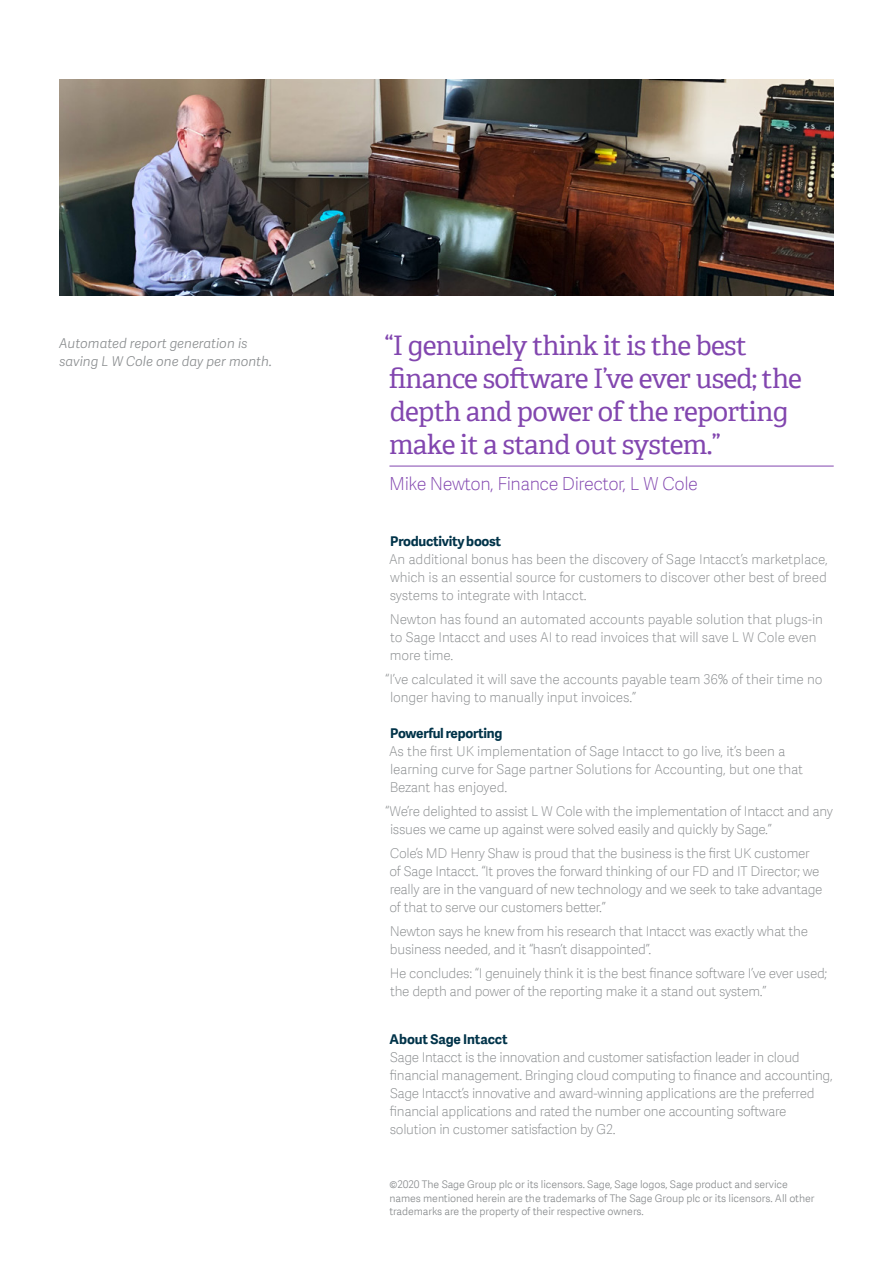
<style>
.page{position:relative;width:893px;height:1263px;background:#fff}
.page>*{position:absolute;margin:0;border:0;box-sizing:border-box;transform-origin:0 0}
.t1{font:27px/33px "Adelle SAGE";letter-spacing:-.025em;color:#8246af}
.t2{font:18px "Adelle Sans SAGE Th";letter-spacing:-.025em;color:#8246af}
.t3{font:13.5px/18px "Adelle Sans SAGE Th";letter-spacing:-.02em;color:#888b8d}
.t4{font:italic 13.5px/18px "Adelle Sans SAGE Lt";color:#888b8d}
.t5{font:700 13.5px "Adelle Sans SAGE";letter-spacing:-.02em;color:#003349}
.t6{font:10.5px/13.5px "Adelle Sans SAGE Lt";letter-spacing:-.005em;color:#888b8d}
</style>
<div class="page">
<img style="left:59px;top:80px;width:774px;height:216px">
<hr style="left:389px;top:466px;width:444px;height:1px;background:#8246af">
<p class="t4" style="left:59px;top:334px;width:214px">Automated report generation is saving L W Cole one day per month.</p>
<h1 class="t1" style="left:384px;top:328px;width:419px">“I genuinely think it is the best finance software I’ve ever used; the depth and power of the reporting make it a stand out system.”</h1>
<h2 class="t2" style="left:389px;top:471px;width:310px">Mike Newton, Finance Director, L W Cole</h2>
<p class="t5" style="left:390px;top:531px;width:112px">Productivity boost</p>
<p class="t3" style="left:389px;top:550px;width:440px;text-align:justify">An additional bonus has been the discovery of Sage Intacct’s marketplace, which is an essential source for customers to discover other best of breed systems to integrate with Intacct.</p>
<p class="t3" style="left:390px;top:610px;width:435px">Newton has found an automated accounts payable solution that plugs-in to Sage Intacct and uses AI to read invoices that will save L W Cole even more time.</p>
<p class="t3" style="left:390px;top:670px;width:434px;text-indent:-5px">“I’ve calculated it will save the accounts payable team 36% of their time no longer having to manually input invoices.”</p>
<p class="t5" style="left:390px;top:723px;width:114px">Powerful reporting</p>
<p class="t3" style="left:389px;top:742px;width:415px">As the first UK implementation of Sage Intacct to go live, it’s been a learning curve for Sage partner Solutions for Accounting, but one that<br>Bezant has enjoyed.</p>
<p class="t3" style="left:390px;top:802px;width:444px;text-indent:-5px">“We’re delighted to assist L W Cole with the implementation of Intacct and any issues we came up against were solved easily and quickly by Sage.”</p>
<p class="t3" style="left:389px;top:844px;width:434px">Cole’s MD Henry Shaw is proud that the business is the first UK customer of Sage Intacct. “It proves the forward thinking of our FD and IT Director; we really are in the vanguard of new technology and we seek to take advantage of that to serve our customers better.”</p>
<p class="t3" style="left:390px;top:922px;width:420px">Newton says he knew from his research that Intacct was exactly what the business needed, and it “hasn’t disappointed”.</p>
<p class="t3" style="left:390px;top:964px;width:439px">He concludes: “I genuinely think it is the best finance software I’ve ever used; the depth and power of the reporting make it a stand out system.”</p>
<p class="t5" style="left:389px;top:1029px;width:120px">About Sage Intacct</p>
<p class="t3" style="left:390px;top:1048px;width:444px">Sage Intacct is the innovation and customer satisfaction leader in cloud financial management. Bringing cloud computing to finance and accounting, Sage Intacct’s innovative and award-winning applications are the preferred financial applications and rated the number one accounting software solution in customer satisfaction by G2.</p>
<p class="t6" style="left:389px;top:1177px;width:426px">©2020 The Sage Group plc or its licensors. Sage, Sage logos, Sage product and service names mentioned herein are the trademarks of The Sage Group plc or its licensors. All other trademarks are the property of their respective owners.</p>
</div>
